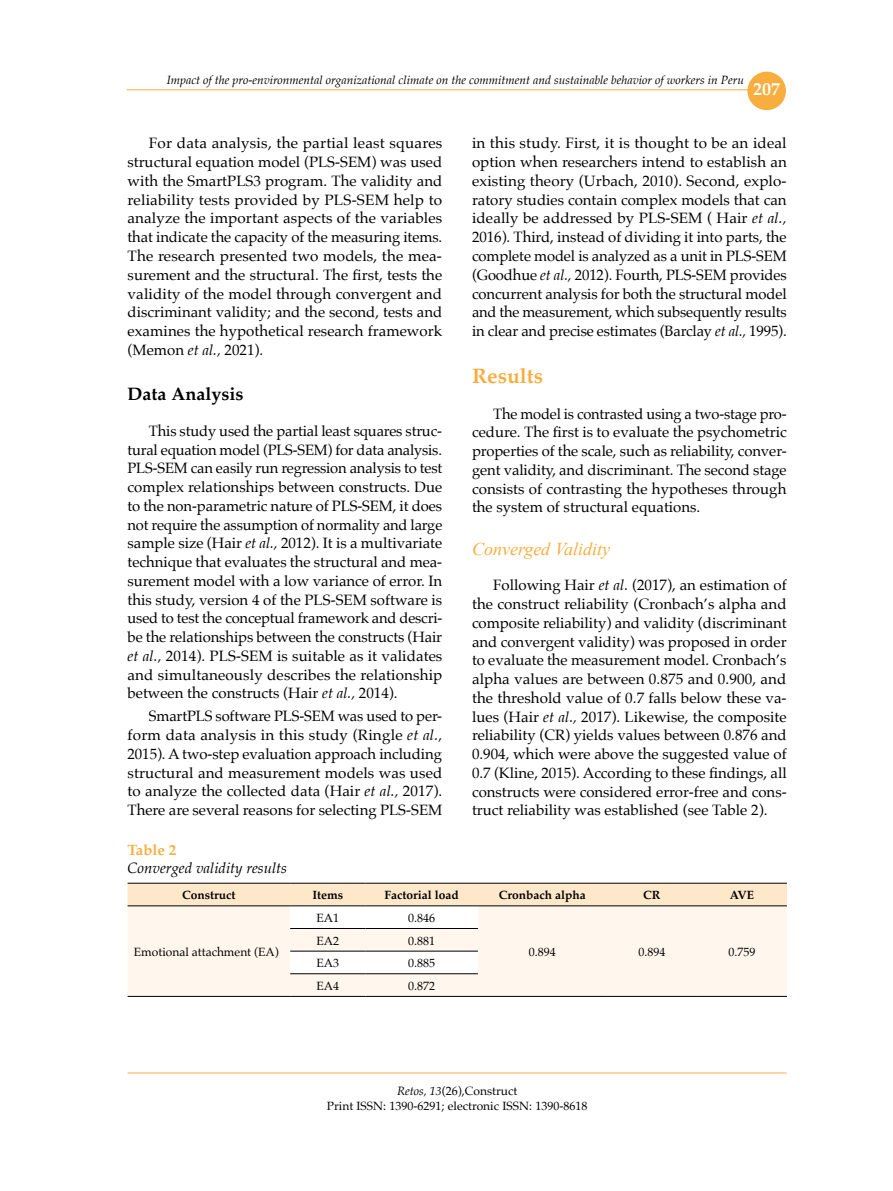
<style>
.page{position:relative;width:893px;height:1191px;background:#fff}
.page>*{position:absolute;margin:0;border:0;box-sizing:border-box;transform-origin:0 0}
.t1{font:700 21px "Palatino";color:#f7ae3f}
.t2{font:italic 18px "Times New Roman";color:#f7ae3f}
.t3{font:700 18px "Palatino";color:#000}
.t4{font:700 18px "Palatino";color:#fff}
.t5{font:15px/18.8px "Palatino";color:#000;text-align:justify}
.t6{font:italic 15px "Palatino";color:#000}
.t7{font:700 15px "Palatino";color:#f7ae3f}
.t8{font:12px/15px "Palatino";color:#000;text-align:center}
.t9{font:italic 12px "Palatino";color:#000}
.t10{font:700 12px "Palatino";color:#000}
.s1{font-style:italic}
</style>
<div class="page">
<hr style="left:128px;top:1072px;width:659px;height:1px;background:#f7ae3f">
<hr style="left:126px;top:89px;width:660px;height:1px;background:#f7ae3f">
<div style="left:747px;top:72px;width:39px;height:38px;background:#f7ae3f;border-radius:50%"></div>
<div style="left:128px;top:973px;width:659px;height:23px;background:#fff7ee"></div>
<svg style="left:128px;top:884px;width:659px;height:89px;background:#fdf3e6"></svg>
<hr style="left:128px;top:883px;width:162px;height:1px;background:#000">
<hr style="left:290px;top:883px;width:75px;height:1px;background:#000">
<hr style="left:365px;top:883px;width:113px;height:1px;background:#000">
<hr style="left:478px;top:883px;width:129px;height:1px;background:#000">
<hr style="left:607px;top:883px;width:90px;height:1px;background:#000">
<hr style="left:697px;top:883px;width:90px;height:1px;background:#000">
<hr style="left:128px;top:905px;width:162px;height:1px;background:#000">
<hr style="left:290px;top:905px;width:75px;height:1px;background:#000">
<hr style="left:365px;top:905px;width:113px;height:1px;background:#000">
<hr style="left:478px;top:905px;width:129px;height:1px;background:#000">
<hr style="left:607px;top:905px;width:90px;height:1px;background:#000">
<hr style="left:697px;top:905px;width:90px;height:1px;background:#000">
<hr style="left:290px;top:928px;width:75px;height:1px;background:#000">
<hr style="left:365px;top:928px;width:113px;height:1px;background:#000">
<hr style="left:290px;top:951px;width:75px;height:1px;background:#000">
<hr style="left:365px;top:951px;width:113px;height:1px;background:#000">
<hr style="left:290px;top:973px;width:75px;height:1px;background:#000">
<hr style="left:365px;top:973px;width:113px;height:1px;background:#000">
<hr style="left:128px;top:996px;width:162px;height:1px;background:#000">
<hr style="left:290px;top:996px;width:75px;height:1px;background:#000">
<hr style="left:365px;top:996px;width:113px;height:1px;background:#000">
<hr style="left:478px;top:996px;width:129px;height:1px;background:#000">
<hr style="left:607px;top:996px;width:90px;height:1px;background:#000">
<hr style="left:697px;top:996px;width:90px;height:1px;background:#000">
<p class="t9" style="left:167px;top:70px;width:579px">Impact of the pro-environmental organizational climate on the commitment and sustainable behavior of workers in Peru</p>
<p class="t4" style="left:753px;top:73px;width:28px">207</p>
<p class="t5" style="left:128px;top:134px;width:316px;text-indent:21px">For data analysis, the partial least squares structural equation model (PLS-SEM) was used with the SmartPLS3 program. The validity and reliability tests provided by PLS-SEM help to analyze the important aspects of the variables that indicate the capacity of the measuring items.<br>The research presented two models, the mea&shy;surement and the structural. The first, tests the validity of the model through convergent and discriminant validity; and the second, tests and examines the hypothetical research framework (Memon <span class="s1">et al.,</span> 2021).</p>
<p class="t3" style="left:128px;top:378px;width:117px">Data Analysis</p>
<p class="t5" style="left:128px;top:421px;width:316px;text-indent:21px">This study used the partial least squares struc&shy;tural equation model (PLS-SEM) for data analysis.<br>PLS-SEM can easily run regression analysis to test complex relationships between constructs. Due to the non-parametric nature of PLS-SEM, it does not require the assumption of normality and large sample size (Hair <span class="s1">et al.,</span> 2012). It is a multivariate technique that evaluates the structural and mea&shy;surement model with a low variance of error. In this study, version 4 of the PLS-SEM software is used to test the conceptual framework and descri&shy;be the relationships between the constructs (Hair <span class="s1">et al.,</span> 2014). PLS-SEM is suitable as it validates and simultaneously describes the relationship between the constructs (Hair <span class="s1">et al.,</span> 2014).</p>
<p class="t5" style="left:128px;top:707px;width:316px;text-indent:21px">SmartPLS software PLS-SEM was used to per&shy;form data analysis in this study (Ringle <span class="s1">et al., </span>2015). A two-step evaluation approach including structural and measurement models was used to analyze the collected data (Hair <span class="s1">et al.,</span> 2017).<br>There are several reasons for selecting PLS-SEM</p>
<p class="t5" style="left:472px;top:134px;width:316px">in this study. First, it is thought to be an ideal option when researchers intend to establish an existing theory (Urbach, 2010). Second, explo&shy;ratory studies contain complex models that can ideally be addressed by PLS-SEM ( Hair <span class="s1">et al., </span>2016). Third, instead of dividing it into parts, the complete model is analyzed as a unit in PLS-SEM (Goodhue <span class="s1">et al.,</span> 2012). Fourth, PLS-SEM provides concurrent analysis for both the structural model and the measurement, which subsequently results in clear and precise estimates (Barclay <span class="s1">et al.,</span> 1995).</p>
<h1 class="t1" style="left:472px;top:358px;width:73px">Results</h1>
<p class="t5" style="left:472px;top:404px;width:316px;text-indent:21px">The model is contrasted using a two-stage pro&shy;cedure. The first is to evaluate the psychometric properties of the scale, such as reliability, conver&shy;gent validity, and discriminant. The second stage consists of contrasting the hypotheses through the system of structural equations.</p>
<p class="t2" style="left:472px;top:536px;width:140px">Converged Validity</p>
<p class="t5" style="left:472px;top:576px;width:316px;text-indent:21px">Following Hair <span class="s1">et al.</span> (2017), an estimation of the construct reliability (Cronbach’s alpha and composite reliability) and validity (discriminant and convergent validity) was proposed in order to evaluate the measurement model. Cronbach’s alpha values are between 0.875 and 0.900, and the threshold value of 0.7 falls below these va&shy;lues (Hair <span class="s1">et al.,</span> 2017). Likewise, the composite reliability (CR) yields values between 0.876 and 0.904, which were above the suggested value of 0.7 (Kline, 2015). According to these findings, all constructs were considered error-free and cons&shy;truct reliability was established (see Table 2).</p>
<p class="t7" style="left:128px;top:837px;width:50px">Table 2</p>
<p class="t6" style="left:128px;top:855px;width:161px">Converged validity results</p>
<p class="t10" style="left:182px;top:885px;width:55px">Construct</p>
<p class="t10" style="left:312px;top:885px;width:32px">Items</p>
<p class="t10" style="left:384px;top:885px;width:76px">Factorial load</p>
<p class="t10" style="left:499px;top:885px;width:88px">Cronbach alpha</p>
<p class="t10" style="left:643px;top:885px;width:19px">CR</p>
<p class="t10" style="left:730px;top:885px;width:26px">AVE</p>
<p class="t8" style="left:134px;top:944px;width:146px">Emotional attachment (EA)</p>
<p class="t8" style="left:316px;top:910px;width:24px">EA1</p>
<p class="t8" style="left:408px;top:910px;width:28px">0.846</p>
<p class="t8" style="left:316px;top:933px;width:24px">EA2</p>
<p class="t8" style="left:408px;top:933px;width:28px">0.881</p>
<p class="t8" style="left:316px;top:955px;width:24px">EA3</p>
<p class="t8" style="left:408px;top:955px;width:28px">0.885</p>
<p class="t8" style="left:316px;top:978px;width:24px">EA4</p>
<p class="t8" style="left:408px;top:978px;width:28px">0.872</p>
<p class="t8" style="left:529px;top:944px;width:28px">0.894</p>
<p class="t8" style="left:638px;top:944px;width:28px">0.894</p>
<p class="t8" style="left:728px;top:944px;width:28px">0.759</p>
<p class="t8" style="left:327px;top:1083px;width:262px"><span class="s1">Retos, 13</span>(26),Construct<br>Print ISSN: 1390-6291; electronic ISSN: 1390-8618</p>
</div>
